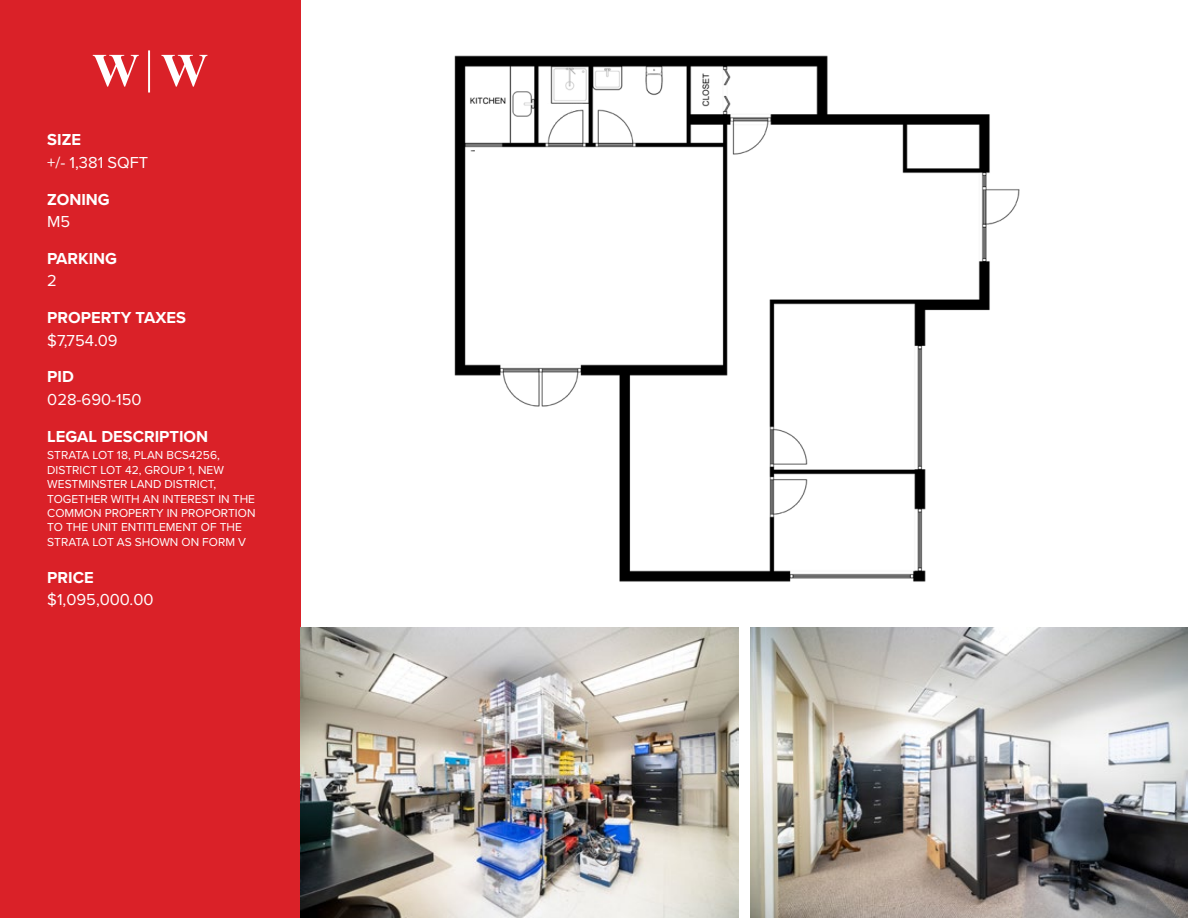
<style>
.page{position:relative;width:1188px;height:918px;background:#fff}
.page>*{position:absolute;margin:0;border:0;box-sizing:border-box;transform-origin:0 0}
.t1{font:700 16.5px "Proxima Nova";color:#fff}
.t2{font:16.5px "Proxima Nova";color:#fff}
.t3{font:12px/14.4px "Proxima Nova";color:#fff}
</style>
<div class="page">
<div style="left:0;top:0;width:300px;height:918px;background:#da2128"></div>
<svg style="left:93px;top:55px;width:46px;height:32px"></svg>
<svg style="left:161px;top:55px;width:46px;height:32px"></svg>
<hr style="left:148px;top:50px;width:2px;height:43px;background:#fff">
<img style="left:454px;top:55px;width:566px;height:527px">
<div style="left:555px;top:240px;width:70px;height:33px;background:#fff"></div>
<div style="left:782px;top:194px;width:192px;height:46px;background:#fff"></div>
<div style="left:812px;top:366px;width:66px;height:26px;background:#fff"></div>
<div style="left:646px;top:458px;width:62px;height:24px;background:#fff"></div>
<div style="left:812px;top:511px;width:70px;height:30px;background:#fff"></div>
<div style="left:469px;top:106px;width:37px;height:8px;background:#fff"></div>
<svg style="left:543px;top:104px;width:41px;height:10px"></svg>
<div style="left:619px;top:101px;width:41px;height:12px;background:#fff"></div>
<img style="left:300px;top:627px;width:438px;height:291px">
<img style="left:750px;top:627px;width:438px;height:291px">
<h1 class="t1" style="left:47px;top:130px;width:35px">SIZE</h1>
<h1 class="t2" style="left:47px;top:153px;width:103px">+/- 1,381 SQFT</h1>
<h1 class="t1" style="left:47px;top:189px;width:64px">ZONING</h1>
<h1 class="t2" style="left:47px;top:212px;width:25px">M5</h1>
<h1 class="t1" style="left:47px;top:249px;width:71px">PARKING</h1>
<h1 class="t2" style="left:47px;top:271px;width:11px">2</h1>
<h1 class="t1" style="left:47px;top:308px;width:140px">PROPERTY TAXES</h1>
<h1 class="t2" style="left:47px;top:330px;width:72px">$7,754.09</h1>
<h1 class="t1" style="left:47px;top:367px;width:28px">PID</h1>
<h1 class="t2" style="left:47px;top:390px;width:96px">028-690-150</h1>
<h1 class="t1" style="left:47px;top:426px;width:163px">LEGAL DESCRIPTION</h1>
<p class="t3" style="left:47px;top:448px;width:210px">STRATA LOT 18, PLAN BCS4256,<br>DISTRICT LOT 42, GROUP 1, NEW<br>WESTMINSTER LAND DISTRICT,<br>TOGETHER WITH AN INTEREST IN THE<br>COMMON PROPERTY IN PROPORTION<br>TO THE UNIT ENTITLEMENT OF THE<br>STRATA LOT AS SHOWN ON FORM V</p>
<h1 class="t1" style="left:47px;top:567px;width:48px">PRICE</h1>
<h1 class="t2" style="left:47px;top:590px;width:108px">$1,095,000.00</h1>
</div>
